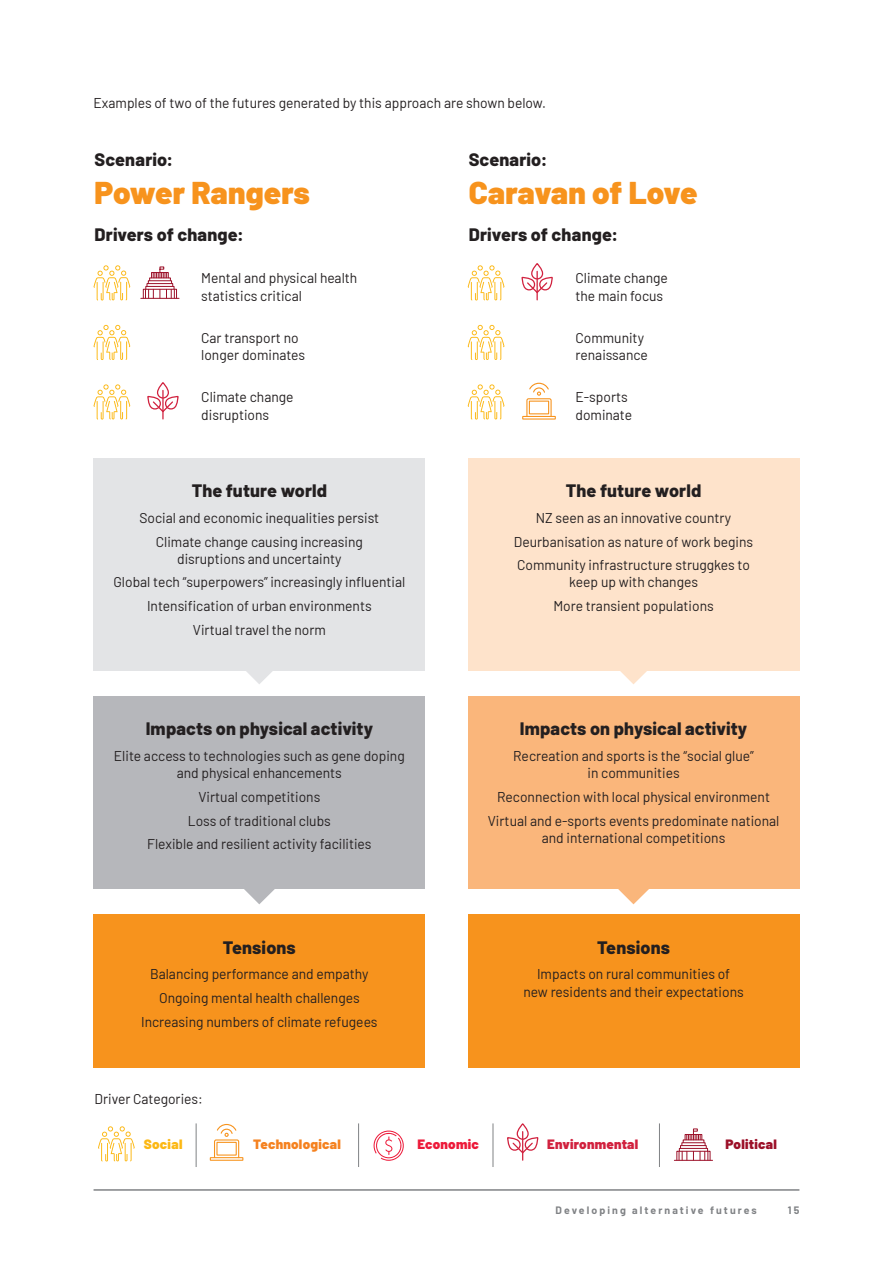
<style>
.page{position:relative;width:893px;height:1263px;background:#fff}
.page>*{position:absolute;margin:0;border:0;box-sizing:border-box;transform-origin:0 0}
.Barlow_Intro_Orange{font:900 31.5px "Barlow";letter-spacing:-.005em;color:#f7931d}
.Barlow_Intro_Grey_Ce{font:800 18px "Barlow";letter-spacing:.005em;color:#231f20}
.Barlow_Text_LARGE{font:14.25px/17.2px "Barlow";color:#231f20;text-align:center}
.Barlow_Text{font:14.25px "Barlow";color:#231f20}
.Barlow_Header{font:900 13.5px "Barlow";letter-spacing:.02em;color:#f58220}
.Barlow_Header-2{font:900 13.5px "Barlow";letter-spacing:.02em;color:#d1213e}
.Barlow_Header-3{font:900 13.5px "Barlow";letter-spacing:.02em;color:#9c1129}
.Barlow_Header-4{font:900 13.5px "Barlow";letter-spacing:.02em;color:#ed1a3a}
.Barlow_Header-5{font:900 13.5px "Barlow";letter-spacing:.02em;color:#fcb814}
.t1{font:700 10.5px "Barlow";letter-spacing:.2em;color:#808285}
</style>
<div class="page">
<hr style="left:94px;top:1189px;width:705px;height:2px;background:#808285">
<hr style="left:196px;top:1123px;width:1px;height:44px;background:#808285">
<hr style="left:358px;top:1123px;width:1px;height:44px;background:#808285">
<hr style="left:493px;top:1123px;width:1px;height:44px;background:#808285">
<hr style="left:659px;top:1123px;width:1px;height:44px;background:#808285">
<div style="left:94px;top:458px;width:331px;height:212px;background:#e3e4e6"></div>
<svg style="left:373px;top:1130px;width:31px;height:31px"></svg>
<svg style="left:98px;top:1126px;width:37px;height:35px"></svg>
<hr style="left:674px;top:1160px;width:39px;height:1px;background:#9c1129">
<div style="left:685px;top:1134px;width:17px;height:6px;border:1px solid #9c1129"></div>
<div style="left:680px;top:1145px;width:27px;height:4px;border:1px solid #9c1129"></div>
<div style="left:683px;top:1139px;width:21px;height:4px;border:1px solid #9c1129"></div>
<div style="left:676px;top:1151px;width:34px;height:10px;border:1px solid #9c1129"></div>
<svg style="left:700px;top:1151px;width:8px;height:9px"></svg>
<svg style="left:679px;top:1151px;width:8px;height:9px"></svg>
<svg style="left:686px;top:1128px;width:15px;height:13px"></svg>
<div style="left:517px;top:1123px;width:12px;height:17px;border:1px solid #d1213e;border-radius:5px"></div>
<svg style="left:507px;top:1132px;width:32px;height:28px"></svg>
<div style="left:210px;top:1157px;width:33px;height:4px;border:1px solid #f7931d"></div>
<svg style="left:213px;top:1123px;width:27px;height:36px"></svg>
<svg style="left:94px;top:265px;width:36px;height:35px"></svg>
<hr style="left:141px;top:298px;width:38px;height:1px;background:#9c1129">
<div style="left:151px;top:272px;width:18px;height:6px;border:1px solid #9c1129"></div>
<div style="left:147px;top:283px;width:26px;height:4px;border:1px solid #9c1129"></div>
<div style="left:149px;top:277px;width:22px;height:4px;border:1px solid #9c1129"></div>
<div style="left:143px;top:289px;width:34px;height:10px;border:1px solid #9c1129"></div>
<svg style="left:166px;top:289px;width:9px;height:9px"></svg>
<svg style="left:145px;top:289px;width:15px;height:9px"></svg>
<svg style="left:153px;top:266px;width:14px;height:13px"></svg>
<div style="left:157px;top:382px;width:12px;height:17px;border:1px solid #d1213e;border-radius:5px"></div>
<hr style="left:162px;top:390px;width:2px;height:29px;background:#d1213e">
<svg style="left:147px;top:395px;width:32px;height:18px"></svg>
<svg style="left:94px;top:384px;width:36px;height:36px"></svg>
<svg style="left:94px;top:325px;width:36px;height:35px"></svg>
<div style="left:94px;top:696px;width:331px;height:193px;background:#b6b7bb"></div>
<div style="left:94px;top:914px;width:331px;height:153px;background:#f7931d"></div>
<svg style="left:244px;top:670px;width:31px;height:14px"></svg>
<svg style="left:244px;top:889px;width:31px;height:15px"></svg>
<div style="left:468px;top:458px;width:331px;height:212px;background:#fee3cb"></div>
<svg style="left:468px;top:384px;width:36px;height:36px"></svg>
<svg style="left:468px;top:325px;width:36px;height:35px"></svg>
<div style="left:468px;top:696px;width:331px;height:193px;background:#fab67b"></div>
<div style="left:468px;top:914px;width:331px;height:153px;background:#f7931d"></div>
<svg style="left:618px;top:670px;width:31px;height:14px"></svg>
<svg style="left:618px;top:889px;width:31px;height:15px"></svg>
<div style="left:531px;top:263px;width:12px;height:17px;border:1px solid #d1213e;border-radius:5px"></div>
<hr style="left:536px;top:271px;width:2px;height:29px;background:#d1213e">
<svg style="left:521px;top:276px;width:32px;height:18px"></svg>
<svg style="left:468px;top:265px;width:36px;height:35px"></svg>
<div style="left:522px;top:416px;width:34px;height:4px;border:1px solid #f7931d"></div>
<svg style="left:526px;top:382px;width:26px;height:36px"></svg>
<p class="Barlow_Text" style="left:94px;top:92px;width:454px">Examples of two of the futures generated by this approach are shown below.</p>
<p class="Barlow_Intro_Grey_Ce" style="left:95px;top:146px;width:80px">Scenario:</p>
<p class="Barlow_Intro_Orange" style="left:95px;top:169px;width:217px">Power Rangers</p>
<p class="Barlow_Intro_Grey_Ce" style="left:95px;top:221px;width:151px">Drivers of change:</p>
<p class="Barlow_Text_LARGE" style="left:201px;top:268px;width:158px;text-align:left">Mental and physical health statistics critical</p>
<p class="Barlow_Text_LARGE" style="left:201px;top:328px;width:105px;text-align:left">Car transport no longer dominates</p>
<p class="Barlow_Text_LARGE" style="left:201px;top:387px;width:94px;text-align:left">Climate change disruptions</p>
<p class="Barlow_Intro_Grey_Ce" style="left:192px;top:477px;width:137px">The future world</p>
<p class="Barlow_Text_LARGE" style="left:139px;top:508px;width:241px">Social and economic inequalities persist</p>
<p class="Barlow_Text_LARGE" style="left:156px;top:532px;width:209px">Climate change causing increasing disruptions and uncertainty</p>
<p class="Barlow_Text_LARGE" style="left:113px;top:572px;width:293px">Global tech “superpowers” increasingly influential</p>
<p class="Barlow_Text_LARGE" style="left:147px;top:596px;width:226px">Intensification of urban environments</p>
<p class="Barlow_Text_LARGE" style="left:193px;top:620px;width:134px">Virtual travel the norm</p>
<p class="Barlow_Intro_Grey_Ce" style="left:146px;top:715px;width:229px">Impacts on physical activity</p>
<p class="Barlow_Text_LARGE" style="left:114px;top:746px;width:292px">Elite access to technologies such as gene doping and physical enhancements</p>
<p class="Barlow_Text_LARGE" style="left:198px;top:787px;width:123px">Virtual competitions</p>
<p class="Barlow_Text_LARGE" style="left:188px;top:811px;width:145px">Loss of traditional clubs</p>
<p class="Barlow_Text_LARGE" style="left:147px;top:834px;width:226px">Flexible and resilient activity facilities</p>
<p class="Barlow_Intro_Grey_Ce" style="left:223px;top:934px;width:74px">Tensions</p>
<p class="Barlow_Text_LARGE" style="left:150px;top:964px;width:220px">Balancing performance and empathy</p>
<p class="Barlow_Text_LARGE" style="left:159px;top:988px;width:202px">Ongoing mental health challenges</p>
<p class="Barlow_Text_LARGE" style="left:141px;top:1012px;width:238px">Increasing numbers of climate refugees</p>
<p class="Barlow_Text" style="left:95px;top:1088px;width:110px">Driver Categories:</p>
<p class="Barlow_Intro_Grey_Ce" style="left:469px;top:146px;width:80px">Scenario:</p>
<p class="Barlow_Intro_Orange" style="left:469px;top:169px;width:230px">Caravan of Love</p>
<p class="Barlow_Intro_Grey_Ce" style="left:469px;top:221px;width:151px">Drivers of change:</p>
<p class="Barlow_Text_LARGE" style="left:575px;top:268px;width:94px;text-align:left">Climate change the main focus</p>
<p class="Barlow_Text_LARGE" style="left:575px;top:328px;width:74px;text-align:left">Community renaissance</p>
<p class="Barlow_Text_LARGE" style="left:575px;top:387px;width:58px;text-align:left">E-sports dominate</p>
<p class="Barlow_Intro_Grey_Ce" style="left:566px;top:477px;width:137px">The future world</p>
<p class="Barlow_Text_LARGE" style="left:536px;top:508px;width:197px">NZ seen as an innovative country</p>
<p class="Barlow_Text_LARGE" style="left:514px;top:532px;width:241px">Deurbanisation as nature of work begins</p>
<p class="Barlow_Text_LARGE" style="left:517px;top:555px;width:234px">Community infrastructure struggkes to keep up with changes</p>
<p class="Barlow_Text_LARGE" style="left:553px;top:596px;width:162px">More transient populations</p>
<p class="Barlow_Intro_Grey_Ce" style="left:520px;top:715px;width:229px">Impacts on physical activity</p>
<p class="Barlow_Text_LARGE" style="left:513px;top:746px;width:242px">Recreation and sports is the “social glue” in communities</p>
<p class="Barlow_Text_LARGE" style="left:497px;top:787px;width:274px">Reconnection with local physical environment</p>
<p class="Barlow_Text_LARGE" style="left:488px;top:811px;width:293px">Virtual and e-sports events predominate national and international competitions</p>
<p class="Barlow_Intro_Grey_Ce" style="left:597px;top:934px;width:74px">Tensions</p>
<p class="Barlow_Text_LARGE" style="left:523px;top:964px;width:222px">Impacts on rural communities of new residents and their expectations</p>
<p class="Barlow_Header-5" style="left:144px;top:1134px;width:40px">Social</p>
<p class="Barlow_Header" style="left:253px;top:1134px;width:89px">Technological</p>
<p class="Barlow_Header-4" style="left:417px;top:1134px;width:63px">Economic</p>
<p class="Barlow_Header-2" style="left:547px;top:1134px;width:93px">Environmental</p>
<p class="Barlow_Header-3" style="left:725px;top:1134px;width:53px">Political</p>
<p class="t1" style="left:556px;top:1202px;width:203px">Developing alternative futures</p>
<p class="t1" style="left:788px;top:1202px;width:13px">15</p>
</div>
